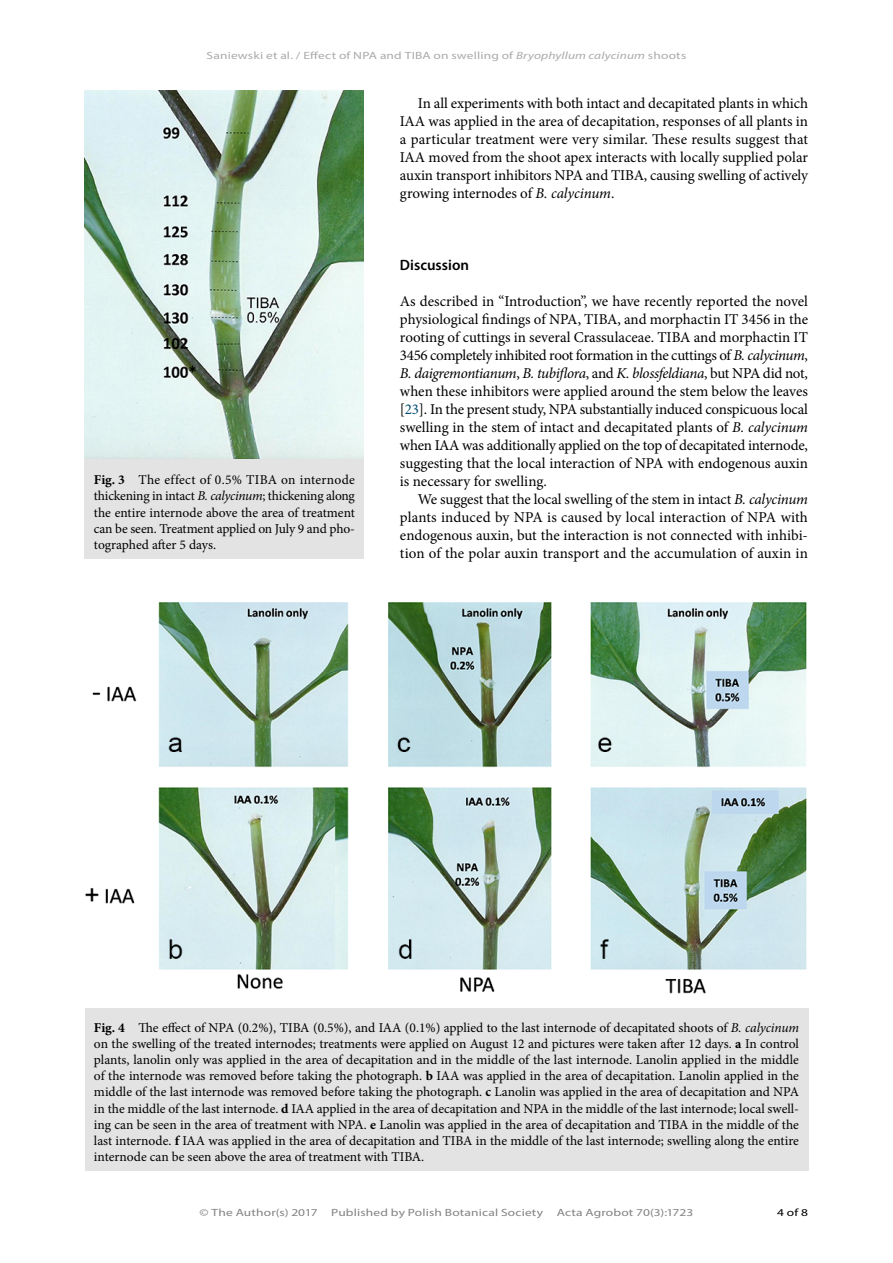
<style>
.page{position:relative;width:893px;height:1263px;background:#fff}
.page>*{position:absolute;margin:0;border:0;box-sizing:border-box;transform-origin:0 0}
.Body_text{font:15px/18px "Minion Pro";color:#000;text-align:justify}
.Body_text___first_li{font:15px/18px "Minion Pro";color:#000;text-align:justify}
.t1{font:600 15px "Myriad Pro";color:#000}
.t2{font:13.5px/16.2px "Minion Pro";letter-spacing:-.005em;color:#000;text-align:justify}
.t3{font:10.5px "Myriad Pro Regular 3";letter-spacing:.01em;color:#828282;scale:1.28 1}
.t4{font:10.5px "Myriad Pro Regular 3";letter-spacing:.01em;color:#aaa;scale:1.28 1}
.t5{font:10.5px "Myriad Pro";color:#000;scale:1.28 1}
.s1{font-family:"Myriad Pro";font-style:italic}
.s2{font-style:italic}
.s3{font-weight:700}
.s4{color:#004b6f}
</style>
<div class="page">
<img style="left:85px;top:90px;width:279px;height:369px">
<img style="left:85px;top:602px;width:722px;height:392px">
<div style="left:85px;top:459px;width:279px;height:99px;background:#e2e3e2"></div>
<div style="left:85px;top:1008px;width:723px;height:162px;background:#e2e3e2"></div>
<p class="t4" style="left:207px;top:49px;width:376px">Saniewski et al. / Effect of NPA and TIBA on swelling of <span class="s1">Bryophyllum calycinum</span> shoots</p>
<p class="Body_text___first_li" style="left:400px;top:94px;width:410px;text-indent:18px">In all experiments with both intact and decapitated plants in which IAA was applied in the area of decapitation, responses of all plants in a particular treatment were very similar. These results suggest that IAA moved from the shoot apex interacts with locally supplied polar auxin transport inhibitors NPA and TIBA, causing swelling of actively growing internodes of <span class="s2">B. calycinum</span>.</p>
<p class="t2" style="left:94px;top:472px;width:262px"><span class="s3">Fig. 3</span> The effect of 0.5% TIBA on internode thickening in intact <span class="s2">B. calycinum</span>; thickening along the entire internode above the area of treatment can be seen. Treatment applied on July 9 and pho&shy;tographed after 5 days.</p>
<p class="t1" style="left:400px;top:255px;width:71px">Discussion</p>
<p class="Body_text" style="left:400px;top:292px;width:410px">As described in “Introduction”, we have recently reported the novel physiological findings of NPA, TIBA, and morphactin IT 3456 in the rooting of cuttings in several Crassulaceae. TIBA and morphactin IT 3456 completely inhibited root formation in the cuttings of <span class="s2">B. calycinum</span>, <span class="s2">B. daigremontianum</span>, <span class="s2">B. tubiflora</span>, and <span class="s2">K. blossfeldiana</span>, but NPA did not, when these inhibitors were applied around the stem below the leaves [<span class="s4">23</span>]. In the present study, NPA substantially induced conspicuous local swelling in the stem of intact and decapitated plants of <span class="s2">B. calycinum </span>when IAA was additionally applied on the top of decapitated internode, suggesting that the local interaction of NPA with endogenous auxin is necessary for swelling.</p>
<p class="Body_text___first_li" style="left:400px;top:490px;width:410px;text-indent:18px">We suggest that the local swelling of the stem in intact <span class="s2">B. calycinum </span>plants induced by NPA is caused by local interaction of NPA with endogenous auxin, but the interaction is not connected with inhibi&shy;tion of the polar auxin transport and the accumulation of auxin in</p>
<p class="t2" style="left:94px;top:1019px;width:707px"><span class="s3">Fig. 4</span> The effect of NPA (0.2%), TIBA (0.5%), and IAA (0.1%) applied to the last internode of decapitated shoots of <span class="s2">B. calycinum </span>on the swelling of the treated internodes; treatments were applied on August 12 and pictures were taken after 12 days. <span class="s3">a</span> In control plants, lanolin only was applied in the area of decapitation and in the middle of the last internode. Lanolin applied in the middle of the internode was removed before taking the photograph. <span class="s3">b</span> IAA was applied in the area of decapitation. Lanolin applied in the middle of the last internode was removed before taking the photograph. <span class="s3">c</span> Lanolin was applied in the area of decapitation and NPA in the middle of the last internode. <span class="s3">d</span> IAA applied in the area of decapitation and NPA in the middle of the last internode; local swell&shy;ing can be seen in the area of treatment with NPA. <span class="s3">e</span> Lanolin was applied in the area of decapitation and TIBA in the middle of the last internode. <span class="s3">f</span> IAA was applied in the area of decapitation and TIBA in the middle of the last internode; swelling along the entire internode can be seen above the area of treatment with TIBA.</p>
<p class="t3" style="left:200px;top:1205px;width:94px">© The Author(s) 2017</p>
<p class="t3" style="left:331px;top:1205px;width:167px">Published by Polish Botanical Society</p>
<p class="t3" style="left:557px;top:1205px;width:108px">Acta Agrobot 70(3):1723</p>
<p class="t5" style="left:777px;top:1205px;width:26px">4 of 8</p>
</div>
